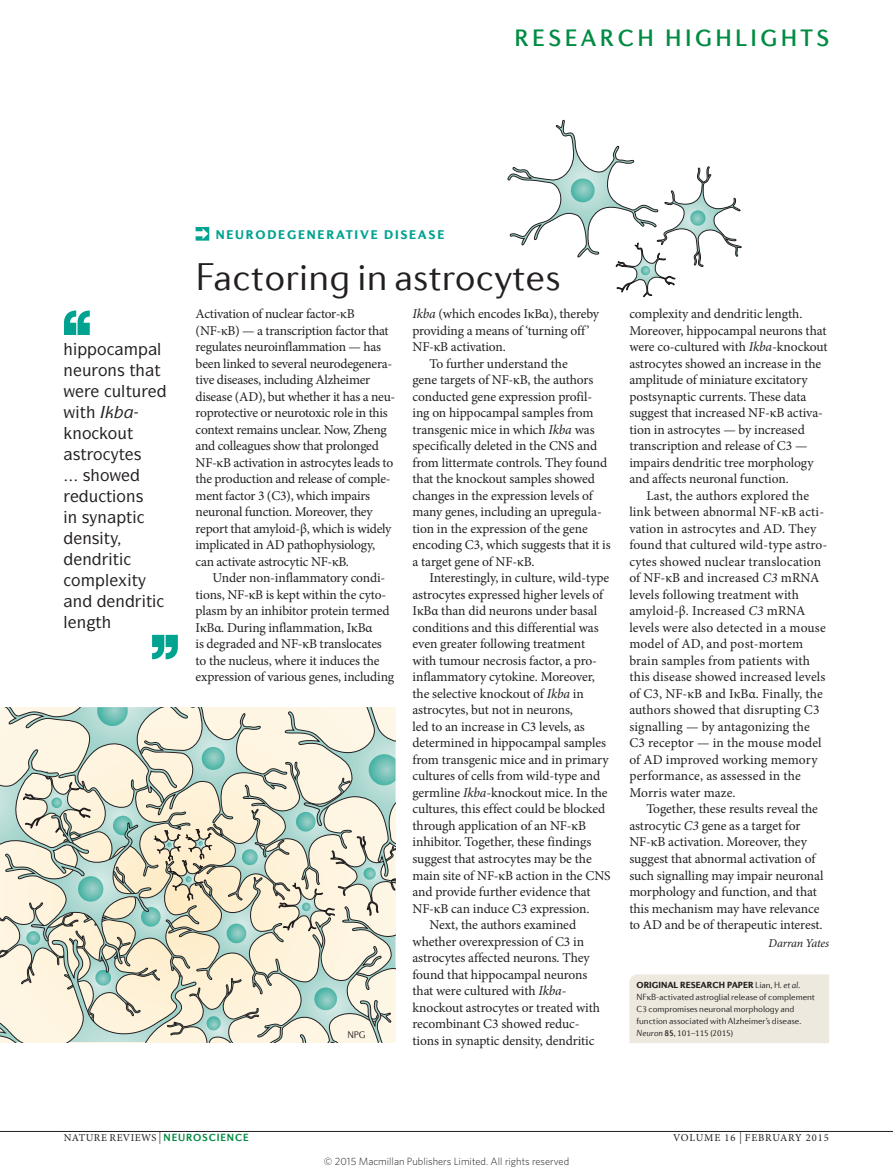
<style>
.page{position:relative;width:893px;height:1174px;background:#fff}
.page>*{position:absolute;margin:0;border:0;box-sizing:border-box;transform-origin:0 0}
.t1{font:300 39px "Diverda Sans Com";color:#231f20}
.t2{font:500 24px "Diverda Sans Com";letter-spacing:.14em;color:#008b43}
.pulloutquote{font:500 16.5px "ITC Symbol Std";color:#231f20}
.bodyindent{font:13.5px/16.5px "Minion Pro";letter-spacing:-.005em;color:#231f20}
.bodyfirst{font:13.5px/16.5px "Minion Pro";letter-spacing:-.02em;color:#231f20}
.ministrap{font:900 12.75px "Diverda Sans Com";letter-spacing:.14em;color:#00a290}
.author{font:italic 12px "Minion Pro";letter-spacing:-.02em;color:#231f20}
.t3{font:300 10.5px "Whitney";color:#231f20}
.t4{font:10.5px "Minion Pro";letter-spacing:.05em;color:#231f20}
.t5{font:10.5px "Minion Pro";letter-spacing:.085em;color:#231f20}
.creditstyle{font:300 9.75px "Diverda Sans Com";color:#231f20}
.webbody{font:300 9px/12px "Diverda Sans Com";letter-spacing:-.005em;color:#231f20}
.s1{font-style:italic}
.s2{font-weight:900}
.s3{font-family:"Minion Pro";font-weight:400}
.s4{font-weight:500}
.s5{font-size:12px}
.s6{font-family:"Diverda Sans Com";font-weight:700;color:#008b43}
</style>
<div class="page">
<svg style="left:152px;top:635px;width:26px;height:24px"></svg>
<svg style="left:64px;top:310px;width:26px;height:25px"></svg>
<svg style="left:0;top:707px;width:396px;height:336px;background:#d5d8c7"></svg>
<hr style="left:0;top:1131px;width:893px;height:1px;background:#231f20">
<svg style="left:196px;top:227px;width:13px;height:14px"></svg>
<div style="left:629px;top:974px;width:200px;height:69px;background:#ede9de"></div>
<svg style="left:507px;top:120px;width:235px;height:178px"></svg>
<h2 class="t2" style="left:514px;top:24px;width:316px">RESEARCH HIGHLIGHTS</h2>
<p class="pulloutquote" style="left:157px;top:338px;width:6px">●</p>
<p class="pulloutquote" style="left:64px;top:359px;width:98px">■◆□■▲ ▼ ▼</p>
<p class="pulloutquote" style="left:112px;top:380px;width:31px">◆●▼◆</p>
<p class="pulloutquote" style="left:72px;top:422px;width:62px">■□ □◆▼</p>
<p class="pulloutquote" style="left:73px;top:443px;width:70px">▲▼□ ▼▲</p>
<p class="pulloutquote" style="left:89px;top:485px;width:56px">◆ ▼□■▲</p>
<p class="pulloutquote" style="left:68px;top:506px;width:66px">■ ▲■ ▼</p>
<p class="pulloutquote" style="left:82px;top:527px;width:29px">■▲▼</p>
<p class="pulloutquote" style="left:64px;top:611px;width:40px">●■▼</p>
<p class="ministrap" style="left:216px;top:227px;width:230px">NEURODEGENERATIVE DISEASE</p>
<p class="t1" style="left:196px;top:254px;width:366px">Factoring in astrocytes</p>
<p class="bodyfirst" style="left:196px;top:306px;width:201px">Activation of nuclear factor-κB (NF‑κB) — a transcription factor that regulates neuroinflammation — has been linked to several neurodegenera&shy;tive diseases, including Alzheimer disease (AD), but whether it has a neu&shy;roprotective or neurotoxic role in this context remains unclear. Now, Zheng and colleagues show that prolonged NF‑κB activation in astrocytes leads to the production and release of comple&shy;ment factor 3 (C3), which impairs neuronal function. Moreover, they report that amyloid-β, which is widely implicated in AD pathophysiology, can activate astrocytic NF‑κB.</p>
<p class="bodyindent" style="left:196px;top:570px;width:200px;text-indent:17px">Under non-inflammatory condi&shy;tions, NF‑κB is kept within the cyto&shy;plasm by an inhibitor protein termed IκBα. During inflammation, IκBα<br>is degraded and NF‑κB translocates to the nucleus, where it induces the expression of various genes, including</p>
<p class="creditstyle" style="left:347px;top:1029px;width:20px">NPG</p>
<p class="bodyindent" style="left:412px;top:306px;width:188px"><span class="s1">Ikba</span> (which encodes IκBα), thereby providing a means of ‘turning off’<br>NF‑κB activation.</p>
<p class="bodyindent" style="left:412px;top:355px;width:200px;text-indent:17px">To further understand the<br>gene targets of NF‑κB, the authors conducted gene expression profil&shy;ing on hippocampal samples from transgenic mice in which <span class="s1">Ikba</span> was specifically deleted in the CNS and from littermate controls. They found that the knockout samples showed changes in the expression levels of many genes, including an upregula&shy;tion in the expression of the gene encoding C3, which suggests that it is a target gene of NF‑κB.</p>
<p class="bodyindent" style="left:412px;top:570px;width:200px;text-indent:17px">Interestingly, in culture, wild-type astrocytes expressed higher levels of IκBα than did neurons under basal conditions and this differential was even greater following treatment with tumour necrosis factor, a pro&shy;inflammatory cytokine. Moreover, the selective knockout of <span class="s1">Ikba</span> in astrocytes, but not in neurons,<br>led to an increase in C3 levels, as determined in hippocampal samples from transgenic mice and in primary cultures of cells from wild-type and germline <span class="s1">Ikba</span>-knockout mice. In the cultures, this effect could be blocked through application of an NF‑κB inhibitor. Together, these findings suggest that astrocytes may be the main site of NF‑κB action in the CNS and provide further evidence that NF‑κB can induce C3 expression.</p>
<p class="bodyindent" style="left:412px;top:916px;width:189px;text-indent:17px">Next, the authors examined whether overexpression of C3 in astrocytes affected neurons. They found that hippocampal neurons that were cultured with <span class="s1">Ikba&shy;</span>knockout astrocytes or treated with recombinant C3 showed reduc&shy;tions in synaptic density, dendritic</p>
<p class="bodyindent" style="left:629px;top:306px;width:200px">complexity and dendritic length.<br>Moreover, hippocampal neurons that were co-cultured with <span class="s1">Ikba</span>-knockout astrocytes showed an increase in the amplitude of miniature excitatory postsynaptic currents. These data suggest that increased NF‑κB activa&shy;tion in astrocytes — by increased transcription and release of C3 — impairs dendritic tree morphology and affects neuronal function.</p>
<p class="bodyindent" style="left:629px;top:487px;width:200px;text-indent:17px">Last, the authors explored the link between abnormal NF‑κB acti&shy;vation in astrocytes and AD. They found that cultured wild-type astro&shy;cytes showed nuclear translocation of NF‑κB and increased <span class="s1">C3</span> mRNA levels following treatment with amyloid-β. Increased <span class="s1">C3</span> mRNA levels were also detected in a mouse model of AD, and post-mortem brain samples from patients with this disease showed increased levels of C3, NF‑κB and IκBα. Finally, the authors showed that disrupting C3 signalling — by antagonizing the<br>C3 receptor — in the mouse model of AD improved working memory performance, as assessed in the<br>Morris water maze.</p>
<p class="bodyindent" style="left:629px;top:801px;width:196px;text-indent:17px">Together, these results reveal the astrocytic <span class="s1">C3</span> gene as a target for NF‑κB activation. Moreover, they suggest that abnormal activation of such signalling may impair neuronal morphology and function, and that this mechanism may have relevance to AD and be of therapeutic interest.</p>
<p class="author" style="left:768px;top:935px;width:62px">Darran Yates</p>
<p class="webbody" style="left:637px;top:978px;width:180px"><span class="s2">ORIGINAL RESEARCH PAPER</span> Lian, H. <span class="s1">et al.<br></span>NF<span class="s3">κ</span>B-activated astroglial release of complement C3 compromises neuronal morphology and function associated with Alzheimer’s disease.<br><span class="s1">Neuron</span> <span class="s4">85</span>, 101–115 (2015)</p>
<p class="t4" style="left:64px;top:1130px;width:186px">NATURE REVIEWS <span class="s5">|</span> <span class="s6">NEUROSCIENCE</span></p>
<p class="t5" style="left:673px;top:1130px;width:157px">VOLUME 16 <span class="s5">|</span> FEBRUARY 2015</p>
<p class="t3" style="left:324px;top:1154px;width:247px">© 2015 Macmillan Publishers Limited. All rights reserved</p>
</div>
